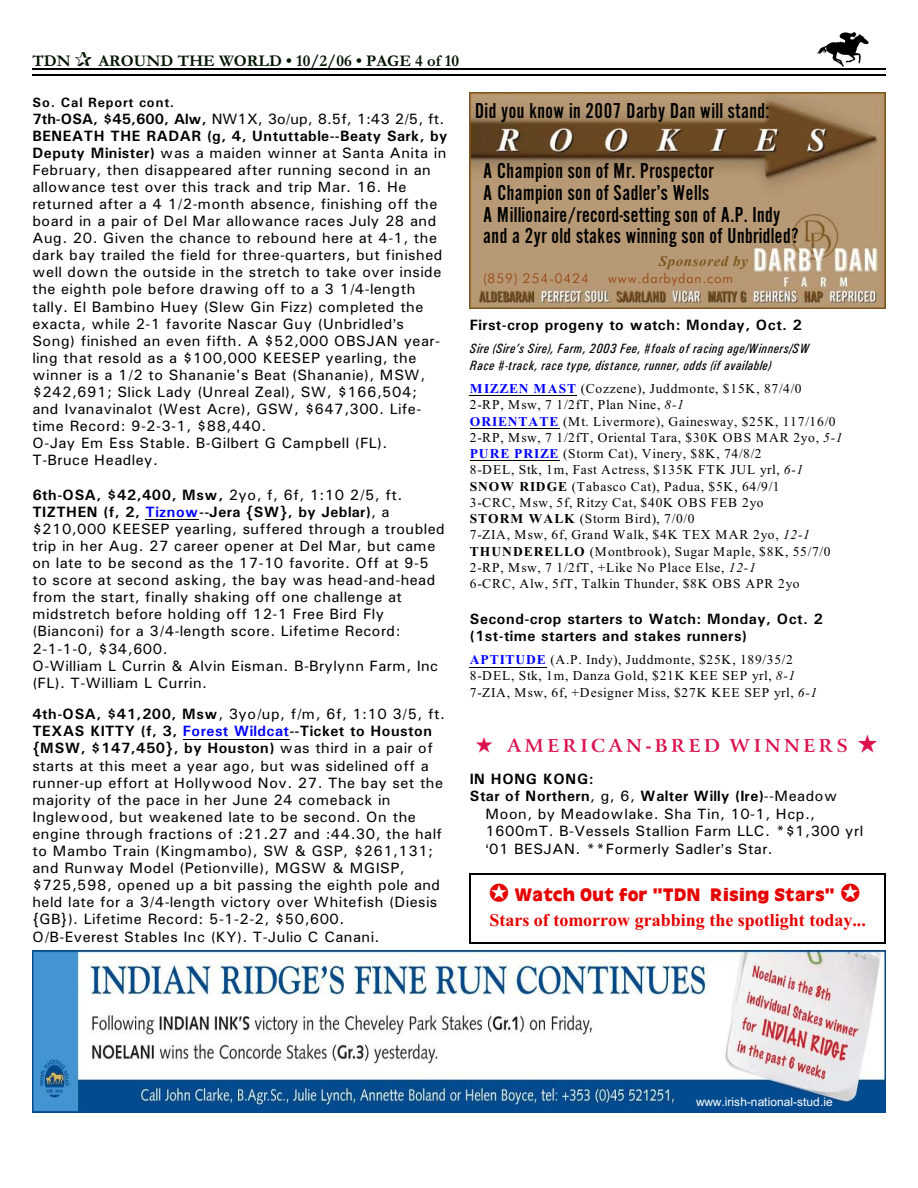
<style>
.page{position:relative;width:918px;height:1188px;background:#fff}
.page>*{position:absolute;margin:0;border:0;box-sizing:border-box;transform-origin:0 0}
.t1{font:22.35px/21.6px "Alternate Gothic LT No 2";letter-spacing:.025em;color:#000}
.t2{font:700 18px "Times New Roman";color:#e60000}
.t3{font:900 18px "Antiquarian";letter-spacing:.005em;color:#e60000}
.t4{font:700 18px "Arrus BT";color:#db124d}
.t5{font:700 16.5px "Garamond";color:#001400}
.t6{font:15px/17.1px "Univers";letter-spacing:.03em;color:#000}
.t7{font:700 15px/17.7px "Univers";letter-spacing:.03em;color:#000}
.t8{font:italic 700 15px "Times New Roman";letter-spacing:.04em;color:#7d571f}
.t9{font:13.5px/16.2px "Times New Roman";letter-spacing:.055em;color:#000}
.t10{font:italic 13.5px/16.4px "Univers Condensed";letter-spacing:.04em;color:#000}
.t11{font:13.5px "Futura Lt BT";letter-spacing:.075em;color:#96400a}
.t12{font:700 13.5px "Univers";letter-spacing:.065em;color:#000}
.t13{font:12px "Arial";letter-spacing:.01em;color:#fff}
.s1{font-weight:700}
.s2{font-weight:700;color:#00f}
.s3{font-style:italic}
.s4{font-weight:400}
</style>
<div class="page">
<img style="left:817px;top:32px;width:51px;height:34px">
<hr style="left:32px;top:68px;width:853px;height:1px;background:#000">
<hr style="left:32px;top:75px;width:853px;height:1px;background:#000">
<hr style="left:146px;top:519px;width:53px;height:1px;background:#000">
<hr style="left:183px;top:739px;width:106px;height:1px;background:#000">
<hr style="left:470px;top:395px;width:107px;height:1px;background:#000">
<hr style="left:470px;top:428px;width:89px;height:1px;background:#000">
<hr style="left:470px;top:461px;width:89px;height:1px;background:#000">
<hr style="left:470px;top:667px;width:77px;height:1px;background:#000">
<img style="left:32px;top:950px;width:854px;height:163px">
<img style="left:470px;top:93px;width:416px;height:216px">
<hr style="left:470px;top:873px;width:1px;height:71px;background:#000">
<hr style="left:884px;top:873px;width:1px;height:71px;background:#000">
<hr style="left:470px;top:873px;width:415px;height:2px;background:#000">
<hr style="left:470px;top:942px;width:415px;height:2px;background:#000">
<p class="t5" style="left:32px;top:55px;width:40px">TDN</p>
<p class="t5" style="left:98px;top:55px;width:362px">AROUND THE WORLD • 10/2/06 • PAGE 4 of 10</p>
<p class="t12" style="left:32px;top:98px;width:144px">So. Cal Report cont.</p>
<p class="t6" style="left:32px;top:111px;width:417px"><span class="s1">7th-OSA, $45,600, Alw,</span> NW1X, 3o/up, 8.5f, 1:43 2/5, ft.<br><span class="s1">BENEATH THE RADAR (g, 4, Untuttable--Beaty Sark, by Deputy Minister)</span> was a maiden winner at Santa Anita in February, then disappeared after running second in an allowance test over this track and trip Mar. 16. He returned after a 4 1/2-month absence, finishing off the board in a pair of Del Mar allowance races July 28 and Aug. 20. Given the chance to rebound here at 4-1, the dark bay trailed the field for three-quarters, but finished well down the outside in the stretch to take over inside the eighth pole before drawing off to a 3 1/4-length tally. El Bambino Huey (Slew Gin Fizz) completed the exacta, while 2-1 favorite Nascar Guy (Unbridled s Song) finished an even fifth. A $52,000 OBSJAN year&shy;ling that resold as a $100,000 KEESEP yearling, the winner is a 1/2 to Shananie's Beat (Shananie), MSW, $242,691; Slick Lady (Unreal Zeal), SW, $166,504;<br>and Ivanavinalot (West Acre), GSW, $647,300. Life&shy;time Record: 9-2-3-1, $88,440.<br>O-Jay Em Ess Stable. B-Gilbert G Campbell (FL).<br>T-Bruce Headley.</p>
<p class="t6" style="left:32px;top:487px;width:414px"><span class="s1">6th-OSA, $42,400, Msw,</span> 2yo, f, 6f, 1:10 2/5, ft.<br><span class="s1">TIZTHEN (f, 2,</span> <span class="s2">Tiznow</span><span class="s1">--Jera {SW}, by Jeblar)</span>, a $210,000 KEESEP yearling, suffered through a troubled trip in her Aug. 27 career opener at Del Mar, but came on late to be second as the 17-10 favorite. Off at 9-5 to score at second asking, the bay was head-and-head from the start, finally shaking off one challenge at midstretch before holding off 12-1 Free Bird Fly (Bianconi) for a 3/4-length score. Lifetime Record:<br>2-1-1-0, $34,600.<br>O-William L Currin &amp; Alvin Eisman. B-Brylynn Farm, Inc (FL). T-William L Currin.</p>
<p class="t6" style="left:32px;top:707px;width:414px"><span class="s1">4th-OSA, $41,200, Msw</span>, 3yo/up, f/m, 6f, 1:10 3/5, ft.<br><span class="s1">TEXAS KITTY (f, 3,</span> <span class="s2">Forest Wildcat</span><span class="s1">--Ticket to Houston {MSW, $147,450}, by Houston)</span> was third in a pair of starts at this meet a year ago, but was sidelined off a runner-up effort at Hollywood Nov. 27. The bay set the majority of the pace in her June 24 comeback in Inglewood, but weakened late to be second. On the engine through fractions of :21.27 and :44.30, the half to Mambo Train (Kingmambo), SW &amp; GSP, $261,131; and Runway Model (Petionville), MGSW &amp; MGISP, $725,598, opened up a bit passing the eighth pole and held late for a 3/4-length victory over Whitefish (Diesis {GB}). Lifetime Record: 5-1-2-2, $50,600.<br>O/B-Everest Stables Inc (KY). T-Julio C Canani.</p>
<h1 class="t1" style="left:475px;top:102px;width:296px">Did you know in 2007 Darby Dan will stand:</h1>
<h1 class="t1" style="left:483px;top:162px;width:317px">A Champion son of Mr. Prospector<br>A Champion son of Sadler’s Wells<br>A Millionaire/record-setting son of A.P. Indy and a 2yr old stakes winning son of Unbridled?</h1>
<p class="t8" style="left:659px;top:256px;width:91px">Sponsored by</p>
<p class="t11" style="left:483px;top:273px;width:107px">(859) 254-0424</p>
<p class="t11" style="left:608px;top:273px;width:127px">www.darbydan.com</p>
<p class="t7" style="left:470px;top:318px;width:334px">First-crop progeny to watch: Monday, Oct. 2</p>
<p class="t10" style="left:470px;top:342px;width:341px">Sire (Sire’s Sire), Farm, 2003 Fee, #foals of racing age/Winners/SW<br>Race #-track, race type, distance, runner, odds (if available)</p>
<p class="t9" style="left:470px;top:382px;width:374px"><span class="s2">MIZZEN MAST</span> (Cozzene), Juddmonte, $15K, 87/4/0<br>2-RP, Msw, 7 1/2fT, Plan Nine, <span class="s3">8-1<br></span><span class="s2">ORIENTATE</span> (Mt. Livermore), Gainesway, $25K, 117/16/0<br>2-RP, Msw, 7 1/2fT, Oriental Tara, $30K OBS MAR 2yo, <span class="s3">5-1<br></span><span class="s2">PURE PRIZE</span> (Storm Cat), Vinery, $8K, 74/8/2<br>8-DEL, Stk, 1m, Fast Actress, $135K FTK JUL yrl, <span class="s3">6-1<br></span><span class="s1">SNOW RIDGE</span> (Tabasco Cat), Padua, $5K, 64/9/1<br>3-CRC, Msw, 5f, Ritzy Cat, $40K OBS FEB 2yo<br><span class="s1">STORM WALK</span> (Storm Bird), 7/0/0<br>7-ZIA, Msw, 6f, Grand Walk, $4K TEX MAR 2yo, <span class="s3">12-1<br></span><span class="s1">THUNDERELLO</span> (Montbrook), Sugar Maple, $8K, 55/7/0<br>2-RP, Msw, 7 1/2fT, +Like No Place Else, <span class="s3">12-1<br></span>6-CRC, Alw, 5fT, Talkin Thunder, $8K OBS APR 2yo</p>
<p class="t7" style="left:470px;top:611px;width:355px">Second-crop starters to Watch: Monday, Oct. 2 (1st-time starters and stakes runners)</p>
<p class="t9" style="left:470px;top:653px;width:349px"><span class="s2">APTITUDE</span> (A.P. Indy), Juddmonte, $25K, 189/35/2<br>8-DEL, Stk, 1m, Danza Gold, $21K KEE SEP yrl, <span class="s3">8-1<br></span>7-ZIA, Msw, 6f, +Designer Miss, $27K KEE SEP yrl, <span class="s3">6-1</span></p>
<p class="t4" style="left:476px;top:739px;width:404px">★ A M E R I C A N - B R E D W I N N E R S ★</p>
<p class="t7" style="left:470px;top:771px;width:125px">IN HONG KONG:</p>
<p class="t7" style="left:470px;top:789px;width:369px">Star of Northern<span class="s4">, g, 6,</span> Walter Willy (Ire)<span class="s4">--Meadow</span></p>
<p class="t6" style="left:485px;top:806px;width:331px">Moon, by Meadowlake. Sha Tin, 10-1, Hcp.,</p>
<p class="t6" style="left:485px;top:824px;width:380px">1600mT. B-Vessels Stallion Farm LLC. *$1,300 yrl</p>
<p class="t6" style="left:489px;top:841px;width:285px">01 BESJAN. **Formerly Sadler s Star.</p>
<p class="t3" style="left:514px;top:887px;width:322px">Watch Out for “<span class="s3">TDN</span> Rising Stars”</p>
<p class="t2" style="left:489px;top:913px;width:378px">Stars of tomorrow grabbing the spotlight today...</p>
<p class="t13" style="left:696px;top:1098px;width:138px">www.irish-national-stud.ie</p>
</div>
